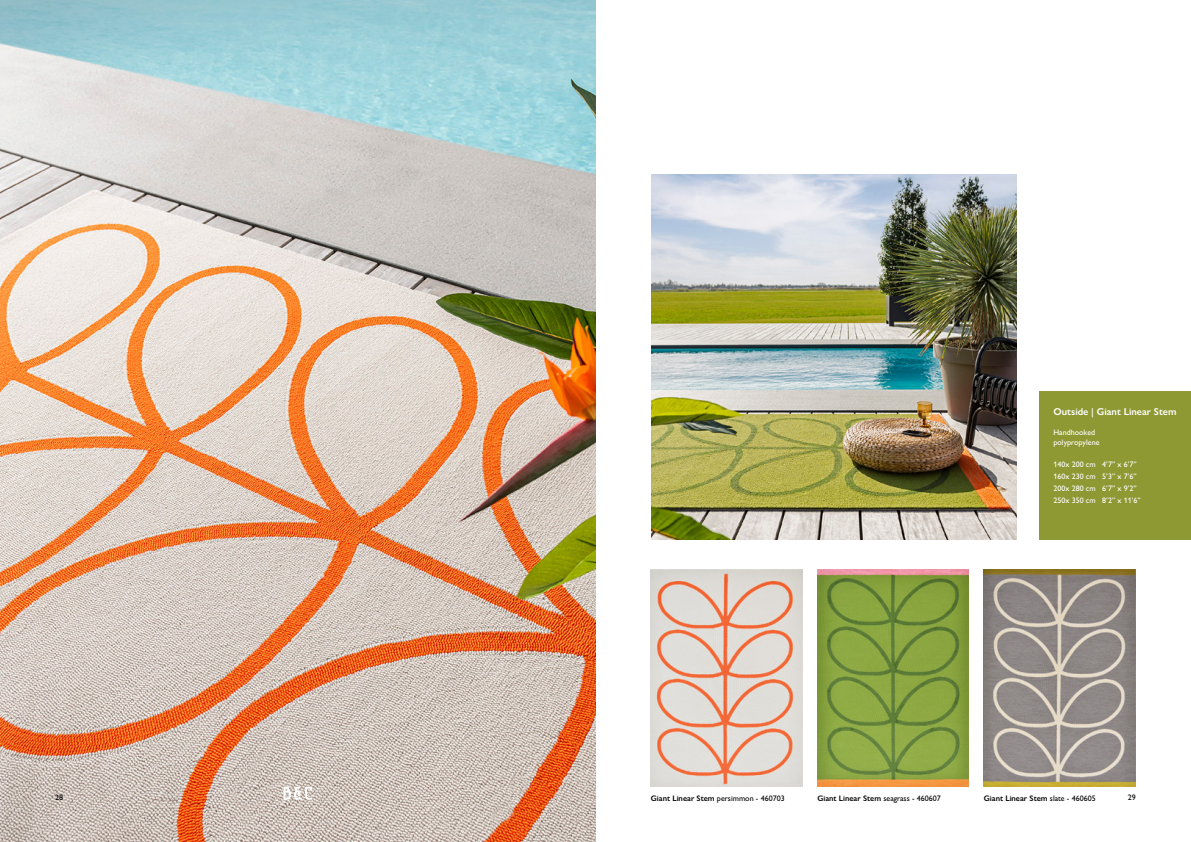
<style>
.page{position:relative;width:1191px;height:842px;background:#fff}
.page>*{position:absolute;margin:0;border:0;box-sizing:border-box;transform-origin:0 0}
.t1{font:600 10px "Gill Sans Nova";color:#fff}
.t2{font:500 8px/12px "Gill Sans Nova";color:#fff}
.t3{font:600 8px "Gill Sans Nova";color:#000}
.t4{font:500 8px "Gill Sans Nova";color:#000}
.s1{font-weight:600}
.s2{font-weight:500}
</style>
<div class="page">
<img style="left:0;top:0;width:595px;height:842px">
<svg style="left:283px;top:787px;width:29px;height:13px"></svg>
<img style="left:651px;top:174px;width:365px;height:366px">
<div style="left:1039px;top:391px;width:152px;height:149px;background:#8f9934"></div>
<img style="left:817px;top:569px;width:151px;height:217px">
<img style="left:651px;top:569px;width:151px;height:217px">
<img style="left:984px;top:569px;width:151px;height:217px">
<p class="t4" style="left:55px;top:792px;width:9px">28</p>
<p class="t1" style="left:1053px;top:405px;width:125px">Outside | Giant Linear Stem</p>
<p class="t2" style="left:1053px;top:427px;width:48px;line-height:10px">Handhooked polypropylene</p>
<p class="t2" style="left:1053px;top:458px;width:89px">140x 200 cm 4’7” x 6’7”<br>160x 230 cm 5’3” x 7’6”<br>200x 280 cm 6’7” x 9’2”<br>250x 350 cm 8’2” x 11’6”</p>
<p class="t4" style="left:651px;top:793px;width:135px"><span class="s1">Giant Linear Stem</span> persimmon - 460703</p>
<p class="t3" style="left:817px;top:793px;width:125px">Giant Linear Stem <span class="s2">seagrass - 460607</span></p>
<p class="t3" style="left:984px;top:793px;width:113px">Giant Linear Stem <span class="s2">slate - 460605</span></p>
<p class="t4" style="left:1127px;top:792px;width:9px">29</p>
</div>
